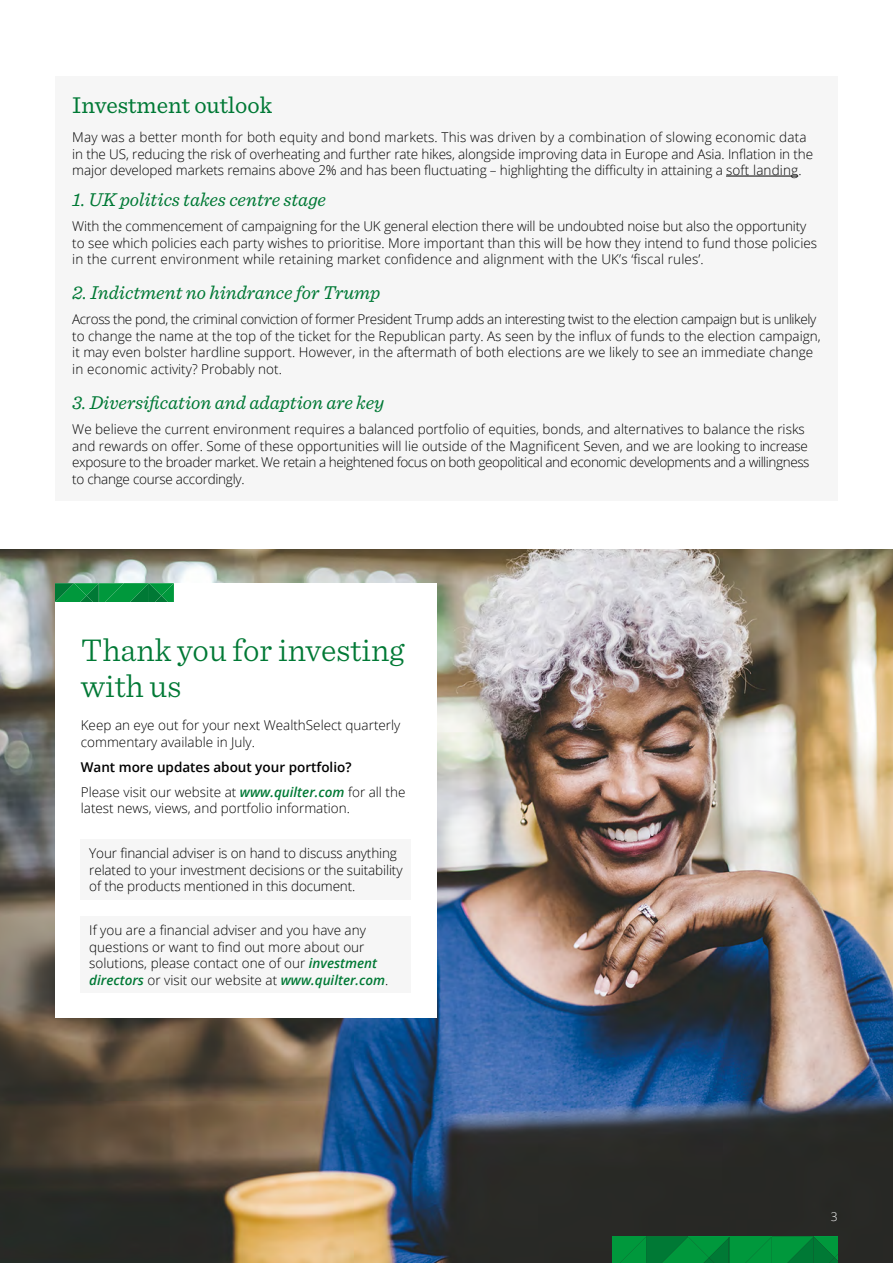
<style>
.page{position:relative;width:893px;height:1263px;background:#fff}
.page>*{position:absolute;margin:0;border:0;box-sizing:border-box;transform-origin:0 0}
.t1{font:300 33px/36px "Sentinel";color:#007935}
.t2{font:24px "Sentinel";color:#007935}
.t3{font:italic 19.5px "Sentinel";color:#007935}
.t4{font:300 13.5px/16.5px "Open Sans";color:#000}
.t5{font:600 13.5px/25px "Open Sans";color:#000}
.t6{font:300 12px "Open Sans";color:#fff}
.s1{font-weight:300}
.s2{font-style:italic;color:#007935}
.s3{font-weight:600;font-style:italic;color:#007935}
</style>
<div class="page">
<img style="left:0;top:549px;width:893px;height:714px">
<div style="left:55px;top:583px;width:381px;height:434px;background:#fff"></div>
<div style="left:81px;top:839px;width:330px;height:61px;background:#f6f6f6"></div>
<div style="left:81px;top:916px;width:330px;height:77px;background:#f6f6f6"></div>
<svg style="left:55px;top:583px;width:118px;height:19px;background:#06903e"></svg>
<svg style="left:612px;top:1236px;width:226px;height:27px;background:#008d39"></svg>
<div style="left:55px;top:77px;width:783px;height:424px;background:#f6f6f6"></div>
<hr style="left:726px;top:176px;width:72px;height:1px;background:#000">
<h2 class="t2" style="left:72px;top:87px;width:201px">Investment outlook</h2>
<p class="t4" style="left:72px;top:128px;width:742px">May was a better month for both equity and bond markets. This was driven by a combination of slowing economic data in the US, reducing the risk of overheating and further rate hikes, alongside improving data in Europe and Asia. Inflation in the major developed markets remains above 2% and has been fluctuating – highlighting the difficulty in attaining a soft landing.</p>
<h3 class="t3" style="left:72px;top:185px;width:255px">1. UK politics takes centre stage</h3>
<p class="t4" style="left:72px;top:217px;width:746px">With the commencement of campaigning for the UK general election there will be undoubted noise but also the opportunity to see which policies each party wishes to prioritise. More important than this will be how they intend to fund those policies in the current environment while retaining market confidence and alignment with the UK’s ‘fiscal rules’.</p>
<h3 class="t3" style="left:72px;top:278px;width:310px">2. Indictment no hindrance for Trump</h3>
<p class="t4" style="left:72px;top:311px;width:750px">Across the pond, the criminal conviction of former President Trump adds an interesting twist to the election campaign but is unlikely to change the name at the top of the ticket for the Republican party. As seen by the influx of funds to the election campaign, it may even bolster hardline support. However, in the aftermath of both elections are we likely to see an immediate change in economic activity? Probably not.</p>
<h3 class="t3" style="left:72px;top:388px;width:314px">3. Diversification and adaption are key</h3>
<p class="t4" style="left:72px;top:421px;width:739px">We believe the current environment requires a balanced portfolio of equities, bonds, and alternatives to balance the risks and rewards on offer. Some of these opportunities will lie outside of the Magnificent Seven, and we are looking to increase exposure to the broader market. We retain a heightened focus on both geopolitical and economic developments and a willingness to change course accordingly.</p>
<h1 class="t1" style="left:81px;top:629px;width:325px">Thank you for investing with us</h1>
<p class="t4" style="left:81px;top:717px;width:321px">Keep an eye out for your next WealthSelect quarterly commentary available in July.</p>
<p class="t5" style="left:81px;top:754px;width:326px">Want more updates about your portfolio?<br><span class="s1">Please visit our website at</span> <span class="s2">www.quilter.com</span> <span class="s1">for all the</span></p>
<p class="t4" style="left:81px;top:800px;width:271px">latest news, views, and portfolio information.</p>
<p class="t4" style="left:89px;top:845px;width:315px">Your financial adviser is on hand to discuss anything related to your investment decisions or the suitability of the products mentioned in this document.</p>
<p class="t4" style="left:89px;top:921px;width:301px">If you are a financial adviser and you have any questions or want to find out more about our solutions, please contact one of our <span class="s3">investment directors</span> or visit our website at <span class="s3">www.quilter.com</span>.</p>
<p class="t6" style="left:831px;top:1208px;width:8px">3</p>
</div>
